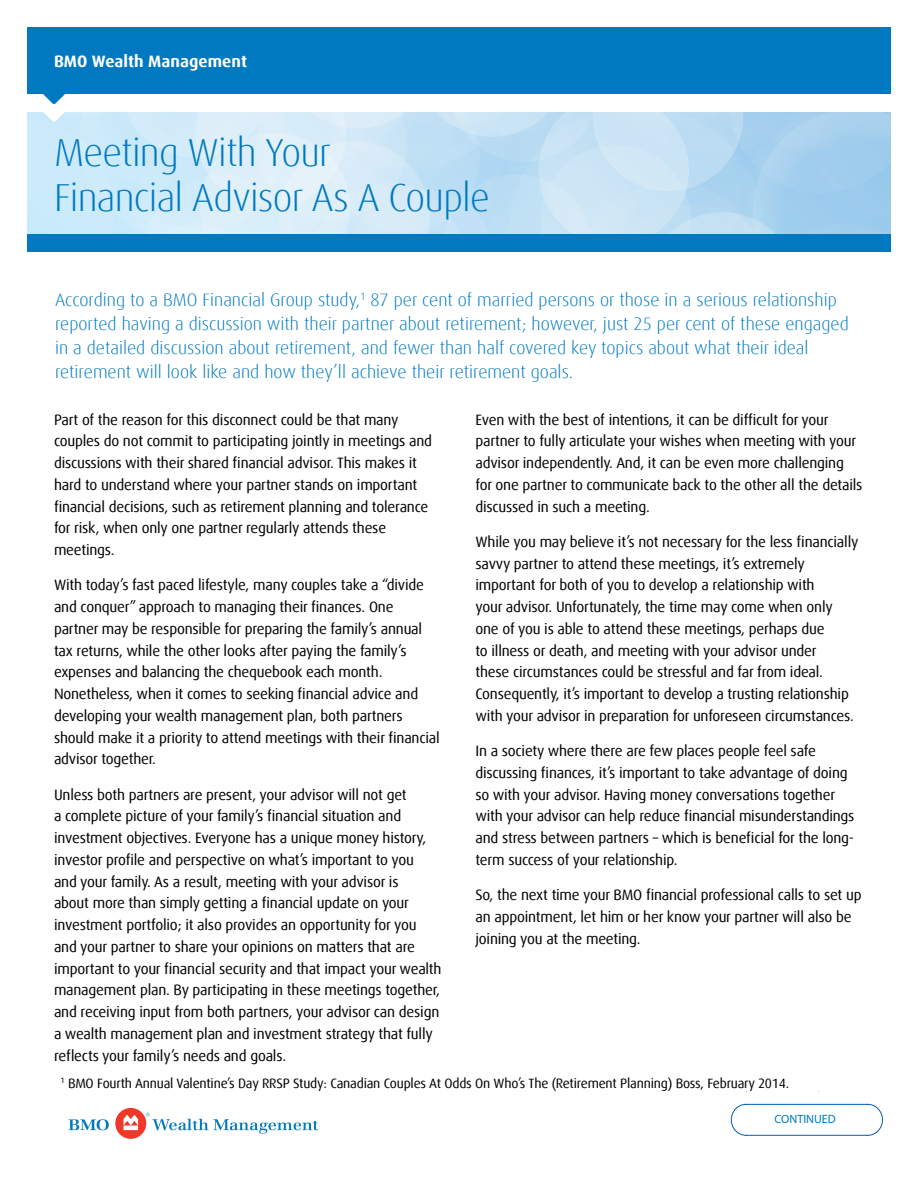
<style>
.page{position:relative;width:918px;height:1188px;background:#fff}
.page>*{position:absolute;margin:0;border:0;box-sizing:border-box;transform-origin:0 0}
.t1{font:300 39px/45px "Dax Offc Pro";letter-spacing:-.02em;color:#0079c1}
.t2{font:300 18px/24px "Dax Offc Pro";color:#0079c1}
.t3{font:700 16.5px "Dax Offc Pro";color:#fff}
.t4{font:15px/21.8px "Dax Offc Pro";letter-spacing:-.015em;color:#000}
.t5{font:13.5px "Dax Offc Pro";letter-spacing:-.015em;color:#000}
.t6{font:12px "Myriad Pro";color:#0079c1}
</style>
<div class="page">
<div style="left:27px;top:234px;width:864px;height:18px;background:#0079c1"></div>
<svg style="left:69px;top:1119px;width:40px;height:11px"></svg>
<div style="left:115px;top:1108px;width:31px;height:31px;background:#ef3829;border-radius:50%"></div>
<svg style="left:146px;top:1113px;width:172px;height:21px"></svg>
<svg style="left:123px;top:1115px;width:15px;height:15px"></svg>
<div style="left:27px;top:27px;width:864px;height:67px;background:#0079c1"></div>
<svg style="left:27px;top:94px;width:864px;height:140px;background:#cce6f6"></svg>
<svg style="left:731px;top:1090px;width:152px;height:46px"></svg>
<p class="t3" style="left:54px;top:51px;width:195px">BMO Wealth Management</p>
<h1 class="t1" style="left:54px;top:130px;width:437px">Meeting With Your<br>Financial Advisor As A Couple</h1>
<p class="t2" style="left:55px;top:288px;width:795px">According to a BMO Financial Group study,<sup>1</sup> 87 per cent of married persons or those in a serious relationship reported having a discussion with their partner about retirement; however, just 25 per cent of these engaged in a detailed discussion about retirement, and fewer than half covered key topics about what their ideal retirement will look like and how they’ll achieve their retirement goals.</p>
<p class="t4" style="left:54px;top:409px;width:380px">Part of the reason for this disconnect could be that many couples do not commit to participating jointly in meetings and discussions with their shared financial advisor. This makes it hard to understand where your partner stands on important financial decisions, such as retirement planning and tolerance for risk, when only one partner regularly attends these meetings.</p>
<p class="t4" style="left:54px;top:574px;width:387px">With today’s fast paced lifestyle, many couples take a “divide and conquer” approach to managing their finances. One partner may be responsible for preparing the family’s annual tax returns, while the other looks after paying the family’s expenses and balancing the chequebook each month.<br>Nonetheless, when it comes to seeking financial advice and developing your wealth management plan, both partners should make it a priority to attend meetings with their financial advisor together.</p>
<p class="t4" style="left:54px;top:784px;width:389px">Unless both partners are present, your advisor will not get<br>a complete picture of your family’s financial situation and investment objectives. Everyone has a unique money history, investor profile and perspective on what’s important to you<br>and your family. As a result, meeting with your advisor is<br>about more than simply getting a financial update on your investment portfolio; it also provides an opportunity for you and your partner to share your opinions on matters that are important to your financial security and that impact your wealth management plan. By participating in these meetings together, and receiving input from both partners, your advisor can design a wealth management plan and investment strategy that fully reflects your family’s needs and goals.</p>
<p class="t4" style="left:475px;top:409px;width:389px">Even with the best of intentions, it can be difficult for your partner to fully articulate your wishes when meeting with your advisor independently. And, it can be even more challenging for one partner to communicate back to the other all the details discussed in such a meeting.</p>
<p class="t4" style="left:475px;top:531px;width:384px">While you may believe it’s not necessary for the less financially savvy partner to attend these meetings, it’s extremely important for both of you to develop a relationship with<br>your advisor. Unfortunately, the time may come when only one of you is able to attend these meetings, perhaps due<br>to illness or death, and meeting with your advisor under<br>these circumstances could be stressful and far from ideal.<br>Consequently, it’s important to develop a trusting relationship with your advisor in preparation for unforeseen circumstances.</p>
<p class="t4" style="left:475px;top:740px;width:381px">In a society where there are few places people feel safe discussing finances, it’s important to take advantage of doing so with your advisor. Having money conversations together with your advisor can help reduce financial misunderstandings and stress between partners – which is beneficial for the long&shy;term success of your relationship.</p>
<p class="t4" style="left:475px;top:884px;width:388px">So, the next time your BMO financial professional calls to set up an appointment, let him or her know your partner will also be joining you at the meeting.</p>
<p class="t5" style="left:60px;top:1074px;width:730px"><sup>1</sup> BMO Fourth Annual Valentine’s Day RRSP Study: Canadian Couples At Odds On Who’s The (Retirement Planning) Boss, February 2014.</p>
<p class="t6" style="left:775px;top:1112px;width:63px">CONTINUED</p>
</div>
